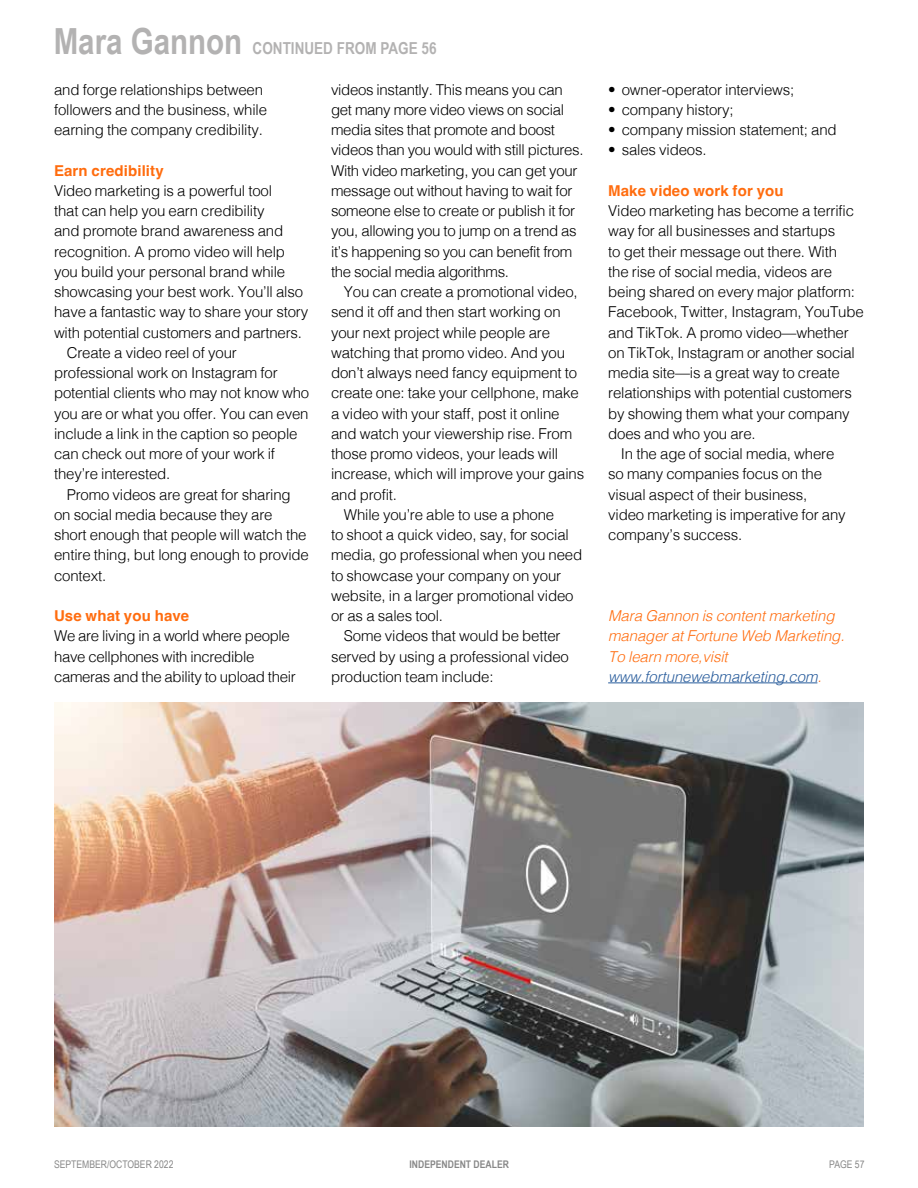
<style>
.page{position:relative;width:918px;height:1188px;background:#fff}
.page>*{position:absolute;margin:0;border:0;box-sizing:border-box;transform-origin:0 0}
.t1{font:700 16.5px "Arial Narrow";color:#b3b2b2}
.t2{font:300 15px/20.2px "Helvetica";letter-spacing:-.01em;color:#000}
.t3{font:italic 300 15px/20.2px "Helvetica";letter-spacing:-.005em;color:#ff6c0e}
.t4{font:700 15px "Helvetica";letter-spacing:.01em;color:#ff6c0e}
.t5{font:10.5px "Arial Narrow";color:#878787}
.t6{font:700 10.5px "Arial Narrow";color:#878787}
.s1{font-size:36px}
.s2{color:#275b9b}
</style>
<div class="page">
<hr style="left:608px;top:682px;width:209px;height:1px;background:#275b9b">
<img style="left:54px;top:702px;width:810px;height:425px">
<p class="t1" style="left:54px;top:36px;width:384px"><span class="s1">Mara Gannon</span> CONTINUED FROM PAGE 56</p>
<p class="t2" style="left:54px;top:78px;width:215px">and forge relationships between followers and the business, while earning the company credibility.</p>
<p class="t4" style="left:54px;top:161px;width:111px">Earn credibility</p>
<p class="t2" style="left:54px;top:179px;width:220px">Video marketing is a powerful tool</p>
<p class="t2" style="left:54px;top:199px;width:212px">that can help you earn credibility</p>
<p class="t2" style="left:54px;top:220px;width:231px">and promote brand awareness and</p>
<p class="t2" style="left:54px;top:240px;width:233px">recognition. A promo video will help</p>
<p class="t2" style="left:54px;top:260px;width:233px">you build your personal brand while</p>
<p class="t2" style="left:54px;top:280px;width:251px">showcasing your best work. You’ll also</p>
<p class="t2" style="left:54px;top:301px;width:256px">have a fantastic way to share your story</p>
<p class="t2" style="left:54px;top:321px;width:250px">with potential customers and partners.</p>
<p class="t2" style="left:67px;top:341px;width:172px">Create a video reel of your</p>
<p class="t2" style="left:54px;top:361px;width:225px">professional work on Instagram for</p>
<p class="t2" style="left:54px;top:382px;width:257px">potential clients who may not know who</p>
<p class="t2" style="left:54px;top:402px;width:256px">you are or what you offer. You can even</p>
<p class="t2" style="left:54px;top:422px;width:245px">include a link in the caption so people</p>
<p class="t2" style="left:54px;top:442px;width:223px">can check out more of your work if</p>
<p class="t2" style="left:54px;top:463px;width:118px">they’re interested.</p>
<p class="t2" style="left:67px;top:483px;width:225px">Promo videos are great for sharing</p>
<p class="t2" style="left:54px;top:503px;width:220px">on social media because they are</p>
<p class="t2" style="left:54px;top:523px;width:254px">short enough that people will watch the</p>
<p class="t2" style="left:54px;top:544px;width:256px">entire thing, but long enough to provide</p>
<p class="t2" style="left:54px;top:564px;width:54px">context.</p>
<p class="t4" style="left:54px;top:607px;width:137px">Use what you have</p>
<p class="t2" style="left:54px;top:625px;width:243px">We are living in a world where people have cellphones with incredible cameras and the ability to upload their</p>
<p class="t2" style="left:331px;top:78px;width:254px">videos instantly. This means you can get many more video views on social media sites that promote and boost videos than you would with still pictures.<br>With video marketing, you can get your message out without having to wait for someone else to create or publish it for you, allowing you to jump on a trend as it’s happening so you can benefit from the social media algorithms.</p>
<p class="t2" style="left:344px;top:280px;width:235px">You can create a promotional video,</p>
<p class="t2" style="left:331px;top:301px;width:231px">send it off and then start working on</p>
<p class="t2" style="left:331px;top:321px;width:220px">your next project while people are</p>
<p class="t2" style="left:331px;top:341px;width:236px">watching that promo video. And you</p>
<p class="t2" style="left:331px;top:361px;width:248px">don’t always need fancy equipment to</p>
<p class="t2" style="left:331px;top:382px;width:249px">create one: take your cellphone, make</p>
<p class="t2" style="left:331px;top:402px;width:230px">a video with your staff, post it online</p>
<p class="t2" style="left:331px;top:422px;width:243px">and watch your viewership rise. From</p>
<p class="t2" style="left:331px;top:442px;width:229px">those promo videos, your leads will</p>
<p class="t2" style="left:331px;top:463px;width:255px">increase, which will improve your gains</p>
<p class="t2" style="left:331px;top:483px;width:68px">and profit.</p>
<p class="t2" style="left:344px;top:503px;width:212px">While you’re able to use a phone</p>
<p class="t2" style="left:331px;top:523px;width:239px">to shoot a quick video, say, for social</p>
<p class="t2" style="left:331px;top:544px;width:253px">media, go professional when you need</p>
<p class="t2" style="left:331px;top:564px;width:232px">to showcase your company on your</p>
<p class="t2" style="left:331px;top:584px;width:244px">website, in a larger promotional video</p>
<p class="t2" style="left:331px;top:604px;width:114px">or as a sales tool.</p>
<p class="t2" style="left:344px;top:625px;width:218px">Some videos that would be better</p>
<p class="t2" style="left:331px;top:645px;width:239px">served by using a professional video</p>
<p class="t2" style="left:331px;top:665px;width:164px">production team include:</p>
<p class="t2" style="left:608px;top:78px;width:188px">• owner-operator interviews;</p>
<p class="t2" style="left:608px;top:98px;width:127px">• company history;</p>
<p class="t2" style="left:608px;top:118px;width:230px">• company mission statement; and</p>
<p class="t2" style="left:608px;top:139px;width:100px">• sales videos.</p>
<p class="t4" style="left:608px;top:181px;width:177px">Make video work for you</p>
<p class="t2" style="left:608px;top:199px;width:247px">Video marketing has become a terrific</p>
<p class="t2" style="left:608px;top:220px;width:229px">way for all businesses and startups</p>
<p class="t2" style="left:608px;top:240px;width:230px">to get their message out there. With</p>
<p class="t2" style="left:608px;top:260px;width:225px">the rise of social media, videos are</p>
<p class="t2" style="left:608px;top:280px;width:248px">being shared on every major platform:</p>
<p class="t2" style="left:608px;top:301px;width:257px">Facebook, Twitter, Instagram, YouTube</p>
<p class="t2" style="left:608px;top:321px;width:242px">and TikTok. A promo video—whether</p>
<p class="t2" style="left:608px;top:341px;width:248px">on TikTok, Instagram or another social</p>
<p class="t2" style="left:608px;top:361px;width:233px">media site—is a great way to create</p>
<p class="t2" style="left:608px;top:382px;width:245px">relationships with potential customers</p>
<p class="t2" style="left:608px;top:402px;width:243px">by showing them what your company</p>
<p class="t2" style="left:608px;top:422px;width:149px">does and who you are.</p>
<p class="t2" style="left:621px;top:442px;width:215px">In the age of social media, where</p>
<p class="t2" style="left:608px;top:463px;width:215px">so many companies focus on the</p>
<p class="t2" style="left:608px;top:483px;width:201px">visual aspect of their business,</p>
<p class="t2" style="left:608px;top:503px;width:239px">video marketing is imperative for any</p>
<p class="t2" style="left:608px;top:523px;width:136px">company’s success.</p>
<p class="t3" style="left:608px;top:605px;width:238px">Mara Gannon is content marketing manager at Fortune Web Marketing.<br>To learn more,visit <span class="s2">www.fortunewebmarketing.com</span>.</p>
<p class="t5" style="left:54px;top:1156px;width:121px">SEPTEMBER/OCTOBER 2022</p>
<p class="t6" style="left:410px;top:1156px;width:101px">INDEPENDENT DEALER</p>
<p class="t5" style="left:829px;top:1156px;width:37px">PAGE 57</p>
</div>
